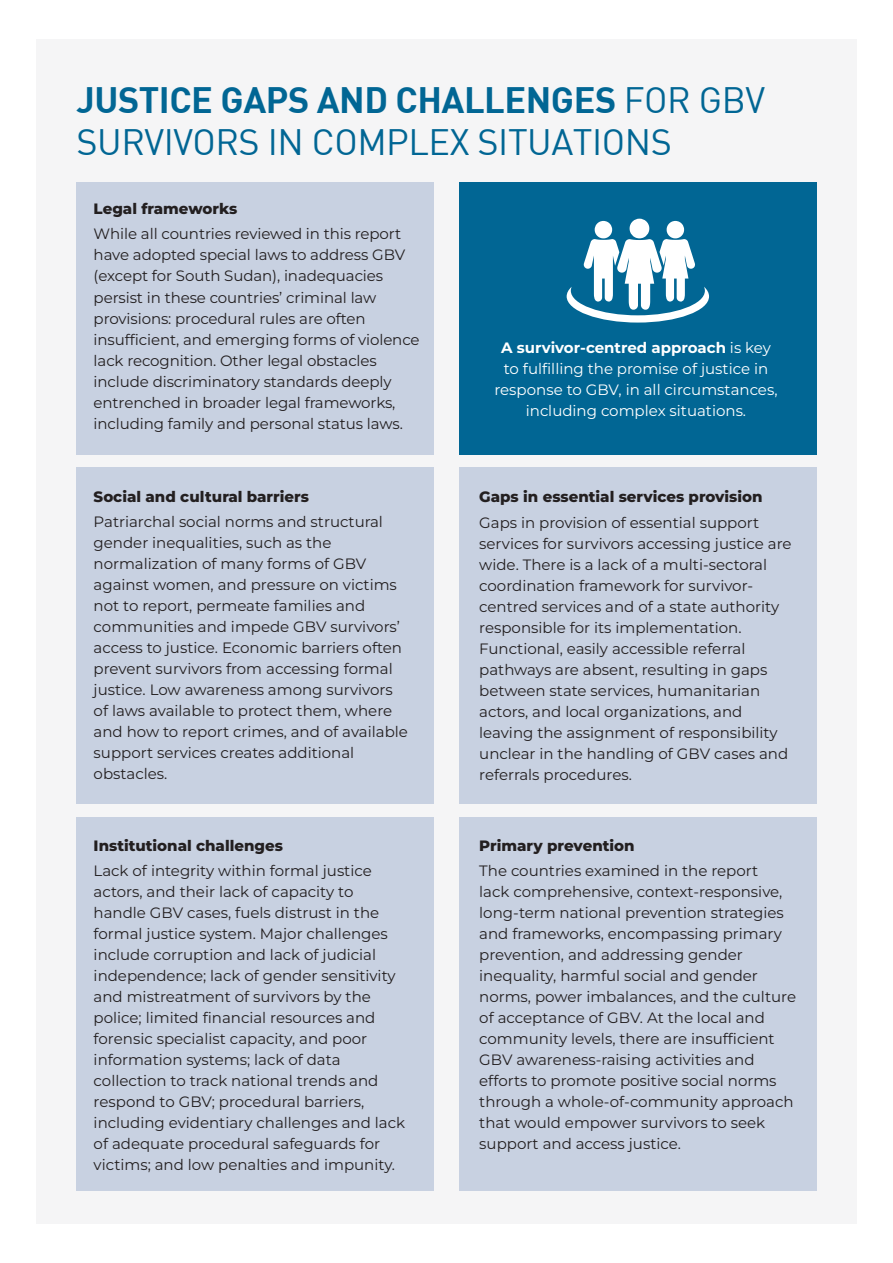
<style>
.page{position:relative;width:893px;height:1263px;background:#fff}
.page>*{position:absolute;margin:0;border:0;box-sizing:border-box;transform-origin:0 0}
.t1{font:36px/42px "DIN";letter-spacing:-.015em;color:#016694}
.Body_Style{font:15px/21px "Montserrat";color:#231f20}
.Body_Style-2{font:15px/21px "Montserrat";color:#fff;text-align:center}
.Country_Header{font:800 15px "Montserrat";color:#231f20}
.s1{font-family:"DIN Bold"}
.s2{font-weight:700}
</style>
<div class="page">
<div style="left:36px;top:39px;width:821px;height:1185px;background:#f5f5f6"></div>
<div style="left:459px;top:182px;width:357px;height:272px;background:#016694"></div>
<div style="left:77px;top:182px;width:357px;height:272px;background:#c8d1e1"></div>
<div style="left:77px;top:467px;width:357px;height:337px;background:#c8d1e1"></div>
<div style="left:459px;top:467px;width:357px;height:337px;background:#c8d1e1"></div>
<div style="left:77px;top:818px;width:357px;height:373px;background:#c8d1e1"></div>
<div style="left:459px;top:818px;width:357px;height:373px;background:#c8d1e1"></div>
<svg style="left:567px;top:219px;width:142px;height:104px"></svg>
<p class="t1" style="left:77px;top:78px;width:690px"><span class="s1">JUSTICE GAPS AND CHALLENGES</span> FOR GBV<br>SURVIVORS IN COMPLEX SITUATIONS</p>
<p class="Country_Header" style="left:94px;top:199px;width:145px">Legal frameworks</p>
<p class="Body_Style" style="left:94px;top:223px;width:327px">While all countries reviewed in this report have adopted special laws to address GBV (except for South Sudan), inadequacies persist in these countries’ criminal law provisions: procedural rules are often insufficient, and emerging forms of violence lack recognition. Other legal obstacles include discriminatory standards deeply entrenched in broader legal frameworks, including family and personal status laws.</p>
<p class="Country_Header" style="left:94px;top:487px;width:217px">Social and cultural barriers</p>
<p class="Body_Style" style="left:94px;top:511px;width:316px">Patriarchal social norms and structural gender inequalities, such as the normalization of many forms of GBV against women, and pressure on victims not to report, permeate families and communities and impede GBV survivors’ access to justice. Economic barriers often prevent survivors from accessing formal justice. Low awareness among survivors of laws available to protect them, where and how to report crimes, and of available support services creates additional obstacles.</p>
<p class="Country_Header" style="left:94px;top:835px;width:191px">Institutional challenges</p>
<p class="Body_Style" style="left:94px;top:860px;width:313px">Lack of integrity within formal justice actors, and their lack of capacity to handle GBV cases, fuels distrust in the formal justice system. Major challenges include corruption and lack of judicial independence; lack of gender sensitivity and mistreatment of survivors by the police; limited financial resources and forensic specialist capacity, and poor information systems; lack of data collection to track national trends and respond to GBV; procedural barriers, including evidentiary challenges and lack of adequate procedural safeguards for victims; and low penalties and impunity.</p>
<p class="Body_Style-2" style="left:494px;top:337px;width:285px"><span class="s2">A survivor-centred approach</span> is key to fulfilling the promise of justice in response to GBV, in all circumstances, including complex situations.</p>
<p class="Country_Header" style="left:479px;top:487px;width:285px">Gaps in essential services provision</p>
<p class="Body_Style" style="left:479px;top:511px;width:314px">Gaps in provision of essential support services for survivors accessing justice are wide. There is a lack of a multi-sectoral coordination framework for survivor&shy;centred services and of a state authority responsible for its implementation.<br>Functional, easily accessible referral pathways are absent, resulting in gaps between state services, humanitarian actors, and local organizations, and leaving the assignment of responsibility unclear in the handling of GBV cases and referrals procedures.</p>
<p class="Country_Header" style="left:479px;top:835px;width:157px">Primary prevention</p>
<p class="Body_Style" style="left:479px;top:860px;width:318px">The countries examined in the report<br>lack comprehensive, context-responsive, long-term national prevention strategies and frameworks, encompassing primary prevention, and addressing gender inequality, harmful social and gender norms, power imbalances, and the culture of acceptance of GBV. At the local and community levels, there are insufficient GBV awareness-raising activities and efforts to promote positive social norms through a whole-of-community approach that would empower survivors to seek support and access justice.</p>
</div>
